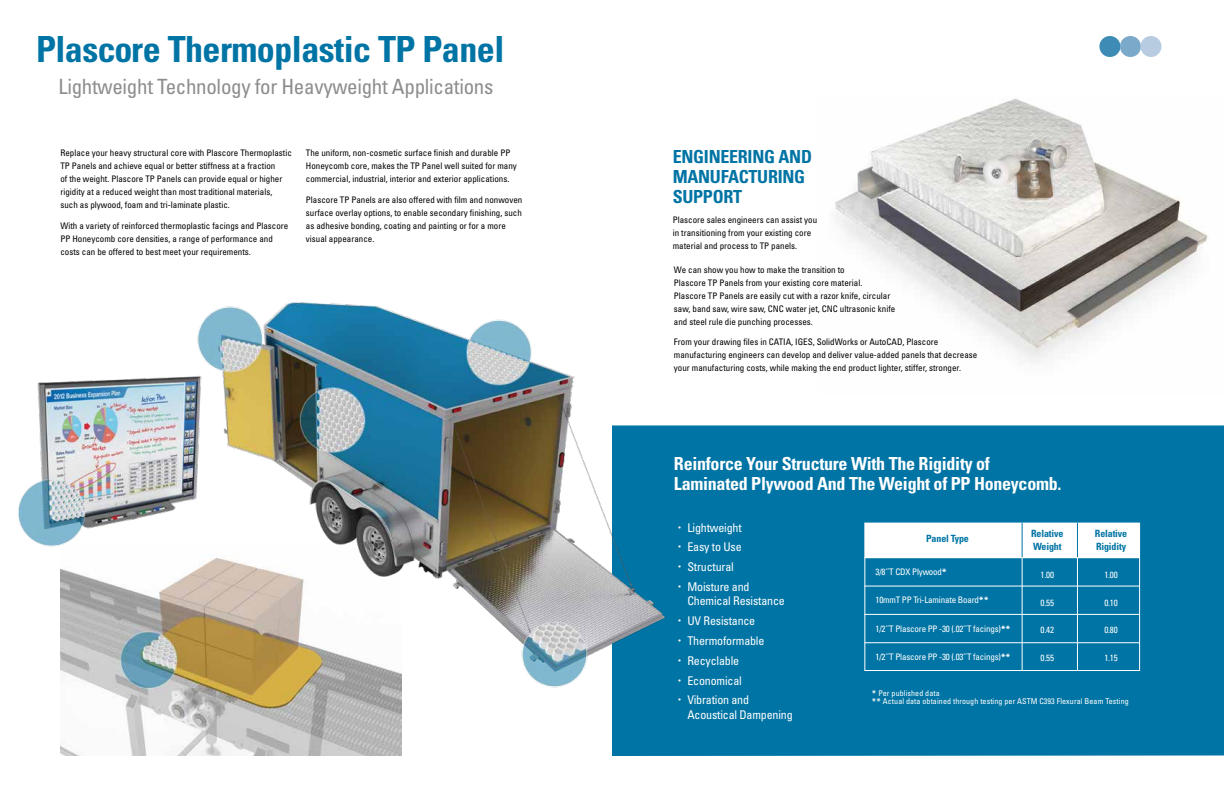
<style>
.page{position:relative;width:1224px;height:792px;background:#fff}
.page>*{position:absolute;margin:0;border:0;box-sizing:border-box;transform-origin:0 0}
.t1{font:700 condensed 36px "Univers";letter-spacing:-.015em;color:#0074a4}
.t2{font:condensed 21px "Univers";letter-spacing:-.015em;color:#8d8c8e}
.t3{font:700 condensed 18px/20px "Univers";letter-spacing:-.015em;color:#fff}
.t4{font:700 condensed 18px/20px "Univers";letter-spacing:-.015em;color:#0074a4}
.t5{font:condensed 12px/14.4px "Univers";letter-spacing:-.015em;color:#fff}
.t6{font:700 condensed 10px/12.6px "Univers";letter-spacing:-.015em;color:#0074a4}
.t7{font:condensed 9px/13px "Univers";color:#000}
.t8{font:condensed 9px "Univers";letter-spacing:-.02em;color:#fff}
.t9{font:condensed 8px/8.4px "Univers";letter-spacing:.01em;color:#fff}
.s1{font-weight:700;font-stretch:normal}
</style>
<div class="page">
<img style="left:835px;top:98px;width:374px;height:264px">
<img style="left:60px;top:572px;width:342px;height:184px">
<div style="left:612px;top:425px;width:612px;height:331px;background:#0074a4"></div>
<div style="left:1099px;top:36px;width:21px;height:21px;background:#3e8bb6;border-radius:50%"></div>
<div style="left:1120px;top:36px;width:21px;height:21px;background:#7ba9c9;border-radius:50%"></div>
<div style="left:1140px;top:36px;width:21px;height:21px;background:#b7cce0;border-radius:50%"></div>
<img style="left:18px;top:378px;width:135px;height:194px">
<div style="left:865px;top:523px;width:274px;height:34px;background:#fff"></div>
<div style="left:865px;top:523px;width:275px;height:148px;border:1px solid #fff"></div>
<hr style="left:865px;top:557px;width:275px;height:1px;background:#fff">
<hr style="left:865px;top:586px;width:275px;height:1px;background:#fff">
<hr style="left:865px;top:614px;width:275px;height:1px;background:#fff">
<hr style="left:865px;top:642px;width:275px;height:1px;background:#fff">
<hr style="left:1022px;top:557px;width:1px;height:114px;background:#fff">
<hr style="left:1022px;top:523px;width:1px;height:34px;background:#0074a4">
<hr style="left:1077px;top:523px;width:1px;height:34px;background:#0074a4">
<hr style="left:1077px;top:557px;width:1px;height:114px;background:#fff">
<img style="left:153px;top:302px;width:521px;height:396px">
<h1 class="t1" style="left:36px;top:27px;width:470px">Plascore Thermoplastic TP Panel</h1>
<h2 class="t2" style="left:58px;top:73px;width:437px">Lightweight Technology for Heavyweight Applications</h2>
<p class="t7" style="left:60px;top:147px;width:233px">Replace your heavy structural core with Plascore Thermoplastic TP Panels and achieve equal or better stiffness at a fraction<br>of the weight. Plascore TP Panels can provide equal or higher rigidity at a reduced weight than most traditional materials, such as plywood, foam and tri-laminate plastic.</p>
<p class="t7" style="left:60px;top:219px;width:229px">With a variety of reinforced thermoplastic facings and Plascore<br>PP Honeycomb core densities, a range of performance and costs can be offered to best meet your requirements.</p>
<p class="t7" style="left:306px;top:147px;width:212px">The uniform, non-cosmetic surface finish and durable PP<br>Honeycomb core, makes the TP Panel well suited for many commercial, industrial, interior and exterior applications.</p>
<p class="t7" style="left:306px;top:193px;width:218px">Plascore TP Panels are also offered with film and nonwoven surface overlay options, to enable secondary finishing, such as adhesive bonding, coating and painting or for a more visual appearance.</p>
<h3 class="t4" style="left:673px;top:146px;width:141px">ENGINEERING AND<br>MANUFACTURING<br>SUPPORT</h3>
<p class="t7" style="left:673px;top:213px;width:146px">Plascore sales engineers can assist you in transitioning from your existing core material and process to TP panels.</p>
<p class="t7" style="left:674px;top:263px;width:223px">We can show you how to make the transition to<br>Plascore TP Panels from your existing core material.<br>Plascore TP Panels are easily cut with a razor knife, circular saw, band saw, wire saw, CNC water jet, CNC ultrasonic knife and steel rule die punching processes.</p>
<p class="t7" style="left:674px;top:335px;width:305px">From your drawing files in CATIA, IGES, SolidWorks or AutoCAD, Plascore manufacturing engineers can develop and deliver value-added panels that decrease your manufacturing costs, while making the end product lighter, stiffer, stronger.</p>
<h3 class="t3" style="left:674px;top:453px;width:389px">Reinforce Your Structure With The Rigidity of<br>Laminated Plywood And The Weight of PP Honeycomb.</h3>
<h3 class="t5" style="left:678px;top:520px;width:65px"><sup>•</sup> Lightweight</h3>
<h3 class="t5" style="left:678px;top:540px;width:65px"><sup>•</sup> Easy to Use</h3>
<h3 class="t5" style="left:678px;top:560px;width:57px"><sup>•</sup> Structural</h3>
<h3 class="t5" style="left:687px;top:579px;width:99px;text-indent:-9px"><sup>•</sup> Moisture and<br>Chemical Resistance</h3>
<h3 class="t5" style="left:678px;top:614px;width:78px"><sup>•</sup> UV Resistance</h3>
<h3 class="t5" style="left:678px;top:633px;width:87px"><sup>•</sup> Thermoformable</h3>
<h3 class="t5" style="left:678px;top:653px;width:62px"><sup>•</sup> Recyclable</h3>
<h3 class="t5" style="left:678px;top:673px;width:65px"><sup>•</sup> Economical</h3>
<h3 class="t5" style="left:687px;top:693px;width:107px;text-indent:-9px"><sup>•</sup> Vibration and<br>Acoustical Dampening</h3>
<p class="t9" style="left:872px;top:688px;width:258px"><span class="s1">*</span> Per published data<br><span class="s1">**</span> Actual data obtained through testing per ASTM C393 Flexural Beam Testing</p>
<p class="t6" style="left:1031px;top:527px;width:34px">Relative<br>Weight</p>
<p class="t8" style="left:1041px;top:569px;width:15px">1.00</p>
<p class="t8" style="left:1041px;top:597px;width:15px">0.55</p>
<p class="t8" style="left:1041px;top:624px;width:15px">0.42</p>
<p class="t8" style="left:1041px;top:652px;width:15px">0.55</p>
<p class="t6" style="left:1095px;top:527px;width:34px">Relative<br>Rigidity</p>
<p class="t8" style="left:1104px;top:569px;width:15px">1.00</p>
<p class="t8" style="left:1104px;top:597px;width:15px">0.10</p>
<p class="t8" style="left:1104px;top:624px;width:15px">0.80</p>
<p class="t8" style="left:1104px;top:652px;width:15px">1.15</p>
<p class="t6" style="left:926px;top:532px;width:44px">Panel Type</p>
<p class="t8" style="left:876px;top:566px;width:73px">3/8˝T CDX Plywood<span class="s1">*</span></p>
<p class="t8" style="left:876px;top:594px;width:115px">10mmT PP Tri-Laminate Board<span class="s1">**</span></p>
<p class="t8" style="left:876px;top:623px;width:137px">1/2˝T Plascore PP -30 (.02˝T facings)<span class="s1">**</span></p>
<p class="t8" style="left:876px;top:651px;width:137px">1/2˝T Plascore PP -30 (.03˝T facings)<span class="s1">**</span></p>
</div>
